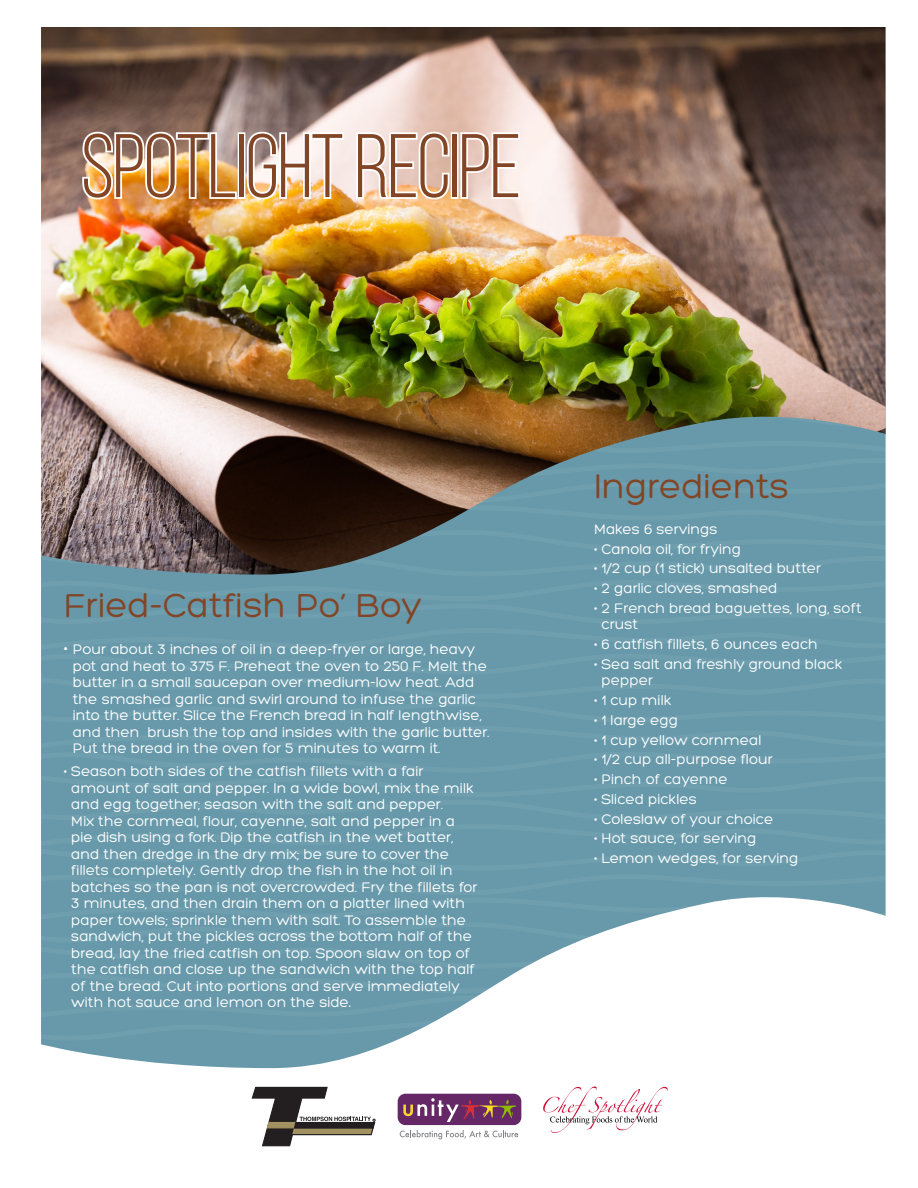
<style>
.page{position:relative;width:918px;height:1188px;background:#fff}
.page>*{position:absolute;margin:0;border:0;box-sizing:border-box;transform-origin:0 0}
.t1{font:90px "Bebas Neue";letter-spacing:-.02em;color:#824526}
.t2{font:36px "Hero";color:#824526}
.t3{font:15px/16.5px "Hero";color:#fff}
.s1{font-size:18px}
</style>
<div class="page">
<svg style="left:400px;top:1130px;width:118px;height:9px"></svg>
<div style="left:398px;top:1094px;width:123px;height:31px;background:#652766;border-radius:8px"></div>
<svg style="left:403px;top:1098px;width:113px;height:24px"></svg>
<svg style="left:251px;top:1086px;width:125px;height:61px"></svg>
<svg style="left:543px;top:1086px;width:125px;height:47px"></svg>
<svg style="left:41px;top:1043px;width:349px;height:25px;fill:#6799aa"></svg>
<svg style="left:41px;top:575px;width:845px;height:468px;background:#7ba6b5"></svg>
<img style="left:41px;top:27px;width:845px;height:548px">
<img style="left:80px;top:130px;width:159px;height:71px">
<div style="left:238px;top:132px;width:7px;height:67px;border:4px solid #fff"></div>
<svg style="left:245px;top:130px;width:101px;height:71px"></svg>
<svg style="left:354px;top:130px;width:97px;height:71px"></svg>
<div style="left:451px;top:132px;width:8px;height:67px;border:4px solid #fff"></div>
<svg style="left:459px;top:130px;width:63px;height:71px"></svg>
<p class="t1" style="left:81px;top:118px;width:442px">SPOTLIGHT RECIPE</p>
<p class="t2" style="left:64px;top:587px;width:360px">Fried-Catfish Po’ Boy</p>
<p class="t3" style="left:73px;top:641px;width:418px;text-indent:-9px"><span class="s1">•</span> Pour about 3 inches of oil in a deep-fryer or large, heavy pot and heat to 375 F. Preheat the oven to 250 F. Melt the butter in a small saucepan over medium-low heat. Add the smashed garlic and swirl around to infuse the garlic into the butter. Slice the French bread in half lengthwise, and then brush the top and insides with the garlic butter.<br>Put the bread in the oven for 5 minutes to warm it.</p>
<p class="t3" style="left:71px;top:763px;width:408px;text-indent:-8px">• Season both sides of the catfish fillets with a fair amount of salt and pepper. In a wide bowl, mix the milk and egg together; season with the salt and pepper.<br>Mix the cornmeal, flour, cayenne, salt and pepper in a pie dish using a fork. Dip the catfish in the wet batter, and then dredge in the dry mix; be sure to cover the fillets completely. Gently drop the fish in the hot oil in batches so the pan is not overcrowded. Fry the fillets for 3 minutes, and then drain them on a platter lined with paper towels; sprinkle them with salt. To assemble the sandwich, put the pickles across the bottom half of the bread, lay the fried catfish on top. Spoon slaw on top of the catfish and close up the sandwich with the top half of the bread. Cut into portions and serve immediately with hot sauce and lemon on the side<span class="s1">.</span></p>
<p class="t2" style="left:594px;top:468px;width:197px">Ingredients</p>
<p class="t3" style="left:594px;top:521px;width:125px">Makes 6 servings</p>
<p class="t3" style="left:594px;top:541px;width:149px">• Canola oil, for frying</p>
<p class="t3" style="left:594px;top:560px;width:229px">• 1/2 cup (1 stick) unsalted butter</p>
<p class="t3" style="left:594px;top:580px;width:185px">• 2 garlic cloves, smashed</p>
<p class="t3" style="left:602px;top:600px;width:262px;text-indent:-8px">• 2 French bread baguettes, long, soft crust</p>
<p class="t3" style="left:594px;top:636px;width:225px">• 6 catfish fillets, 6 ounces each</p>
<p class="t3" style="left:602px;top:656px;width:242px;text-indent:-8px">• Sea salt and freshly ground black pepper</p>
<p class="t3" style="left:594px;top:692px;width:79px">• 1 cup milk</p>
<p class="t3" style="left:594px;top:712px;width:86px">• 1 large egg</p>
<p class="t3" style="left:594px;top:732px;width:169px">• 1 cup yellow cornmeal</p>
<p class="t3" style="left:594px;top:751px;width:180px">• 1/2 cup all-purpose flour</p>
<p class="t3" style="left:594px;top:771px;width:135px">• Pinch of cayenne</p>
<p class="t3" style="left:594px;top:791px;width:104px">• Sliced pickles</p>
<p class="t3" style="left:594px;top:811px;width:181px">• Coleslaw of your choice</p>
<p class="t3" style="left:594px;top:830px;width:164px">• Hot sauce, for serving</p>
<p class="t3" style="left:594px;top:850px;width:206px">• Lemon wedges, for serving</p>
</div>
